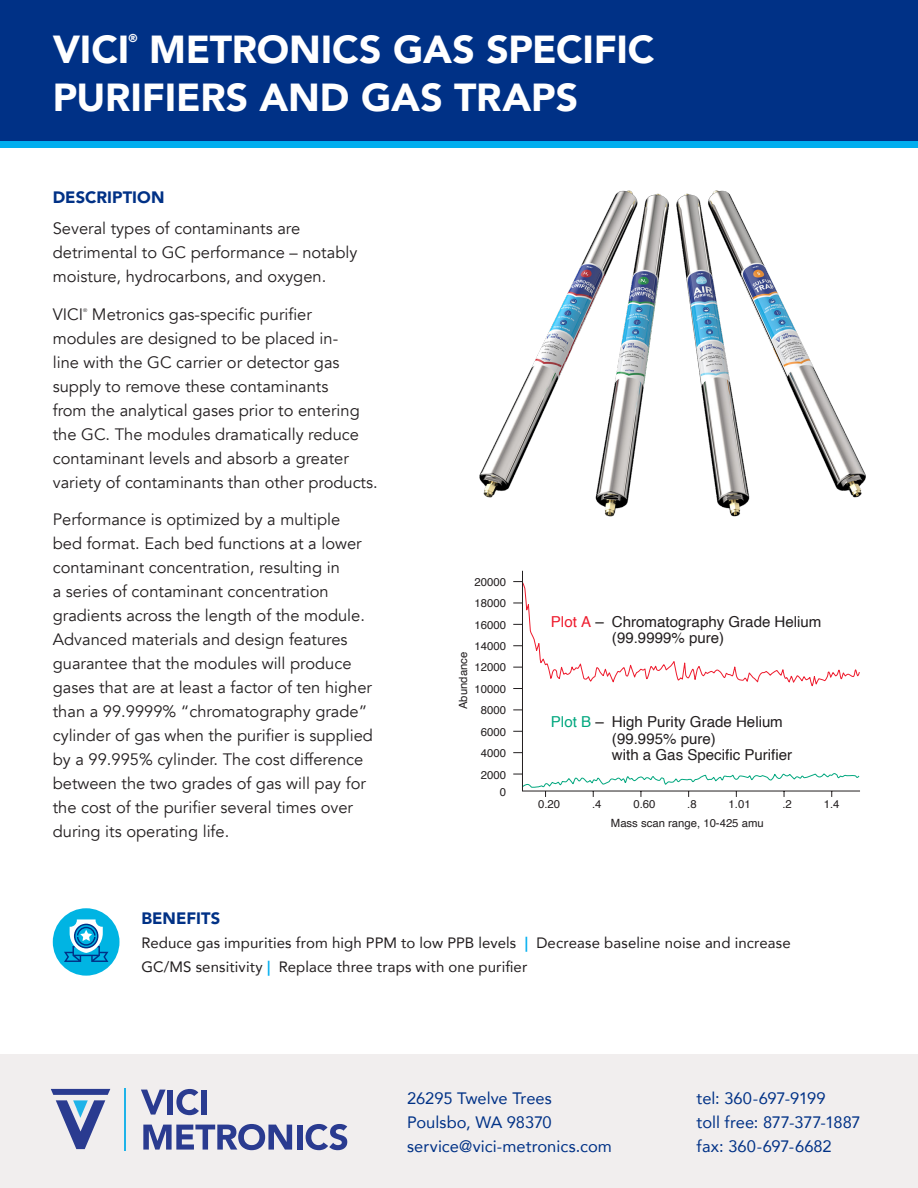
<style>
.page{position:relative;width:918px;height:1188px;background:#fff}
.page>*{position:absolute;margin:0;border:0;box-sizing:border-box;transform-origin:0 0}
.t1{font:900 39px/48px "Avenir";letter-spacing:-.005em;color:#fff}
.Body_Copy{font:16.5px/24px "Avenir";color:#231f20}
.t2{font:16.5px/24px "Avenir";color:#003186}
.t3{font:900 16.5px "Avenir";color:#003186}
.t4{font:15.15px/16.6px "Helvetica";color:#231f20}
.t5{font:15px "Avenir";letter-spacing:.01em;color:#231f20}
.t6{font:900 11.4px "Avenir";color:#fff}
.t7{font:11.25px/21.5px "Helvetica";color:#231f20;text-align:center}
.Body_Copy-2{font:5.25px "Avenir";color:#231f20}
.s1{color:#ee1b2d}
.s2{color:#00a77e}
.s3{font-weight:800;color:#00aeef}
</style>
<div class="page">
<div style="left:0;top:1054px;width:918px;height:134px;background:#f1eeee"></div>
<svg style="left:141px;top:1090px;width:25px;height:25px"></svg>
<div style="left:168px;top:1090px;width:5px;height:25px;background:#2a3b90"></div>
<svg style="left:176px;top:1089px;width:23px;height:26px"></svg>
<div style="left:201px;top:1090px;width:6px;height:25px;background:#2a3b90"></div>
<svg style="left:143px;top:1124px;width:149px;height:26px"></svg>
<div style="left:297px;top:1125px;width:5px;height:25px;background:#2a3b90"></div>
<svg style="left:306px;top:1124px;width:41px;height:26px"></svg>
<hr style="left:124px;top:1089px;width:2px;height:62px;background:#1fb3e8">
<svg style="left:51px;top:1089px;width:59px;height:60px"></svg>
<div style="left:0;top:125px;width:918px;height:23px;background:#00aeef"></div>
<div style="left:0;top:0;width:918px;height:141px;background:#003186"></div>
<img style="left:479px;top:190px;width:387px;height:327px">
<svg style="left:513px;top:570px;width:347px;height:227px"></svg>
<div style="left:53px;top:908px;width:67px;height:68px;background:#00b4e3;border-radius:50%"></div>
<svg style="left:64px;top:919px;width:44px;height:43px"></svg>
<h1 class="t1" style="left:53px;top:25px;width:78px">VICI</h1>
<p class="t6" style="left:129px;top:28px;width:11px">®</p>
<h1 class="t1" style="left:53px;top:25px;width:603px;text-indent:96px">METRONICS GAS SPECIFIC<br>PURIFIERS AND GAS TRAPS</h1>
<p class="t3" style="left:53px;top:184px;width:113px">DESCRIPTION</p>
<p class="Body_Copy" style="left:53px;top:217px;width:306px">Several types of contaminants are detrimental to GC performance – notably moisture, hydrocarbons, and oxygen.</p>
<p class="Body_Copy" style="left:53px;top:302px;width:32px">VICI</p>
<p class="Body_Copy-2" style="left:83px;top:307px;width:6px">®</p>
<p class="Body_Copy" style="left:53px;top:302px;width:326px;text-indent:39px">Metronics gas-specific purifier modules are designed to be placed in-<br>line with the GC carrier or detector gas supply to remove these contaminants<br>from the analytical gases prior to entering the GC. The modules dramatically reduce contaminant levels and absorb a greater variety of contaminants than other products.</p>
<p class="Body_Copy" style="left:53px;top:508px;width:322px">Performance is optimized by a multiple bed format. Each bed functions at a lower contaminant concentration, resulting in<br>a series of contaminant concentration gradients across the length of the module.<br>Advanced materials and design features guarantee that the modules will produce gases that are at least a factor of ten higher than a 99.9999% “chromatography grade” cylinder of gas when the purifier is supplied by a 99.995% cylinder. The cost difference between the two grades of gas will pay for the cost of the purifier several times over during its operating life.</p>
<p class="t7" style="left:475px;top:571px;width:33px">20000<br>18000<br>16000<br>14000<br>12000<br>10000<br>8000<br>6000<br>4000<br>2000</p>
<p class="t7" style="left:453px;top:709px;width:59px;rotate:-90deg">Abundance</p>
<p class="t7" style="left:500px;top:782px;width:8px">0</p>
<p class="t4" style="left:612px;top:614px;width:211px;text-indent:-61px"><span class="s1">Plot A</span> – Chromatography Grade Helium (99.9999% pure)</p>
<p class="t4" style="left:612px;top:714px;width:182px;text-indent:-61px"><span class="s2">Plot B</span> – High Purity Grade Helium (99.995% pure)<br>with a Gas Specific Purifier</p>
<p class="t7" style="left:538px;top:794px;width:24px">0.20</p>
<p class="t7" style="left:592px;top:794px;width:11px">.4</p>
<p class="t7" style="left:633px;top:794px;width:24px">0.60</p>
<p class="t7" style="left:687px;top:794px;width:11px">.8</p>
<p class="t7" style="left:729px;top:794px;width:24px">1.01</p>
<p class="t7" style="left:783px;top:794px;width:11px">.2</p>
<p class="t7" style="left:824px;top:794px;width:17px">1.4</p>
<p class="t7" style="left:611px;top:813px;width:154px">Mass scan range, 10-425 amu</p>
<p class="t3" style="left:141px;top:904px;width:80px">BENEFITS</p>
<p class="t5" style="left:141px;top:931px;width:651px">Reduce gas impurities from high PPM to low PPB levels <span class="s3">|</span> Decrease baseline noise and increase</p>
<p class="t5" style="left:141px;top:955px;width:387px">GC/MS sensitivity <span class="s3">|</span> Replace three traps with one purifier</p>
<p class="t2" style="left:407px;top:1085px;width:206px">26295 Twelve Trees<br>Poulsbo, WA 98370 service@vici-metronics.com</p>
<p class="t2" style="left:697px;top:1085px;width:166px">tel: 360-697-9199<br>toll free: 877-377-1887 fax: 360-697-6682</p>
</div>
